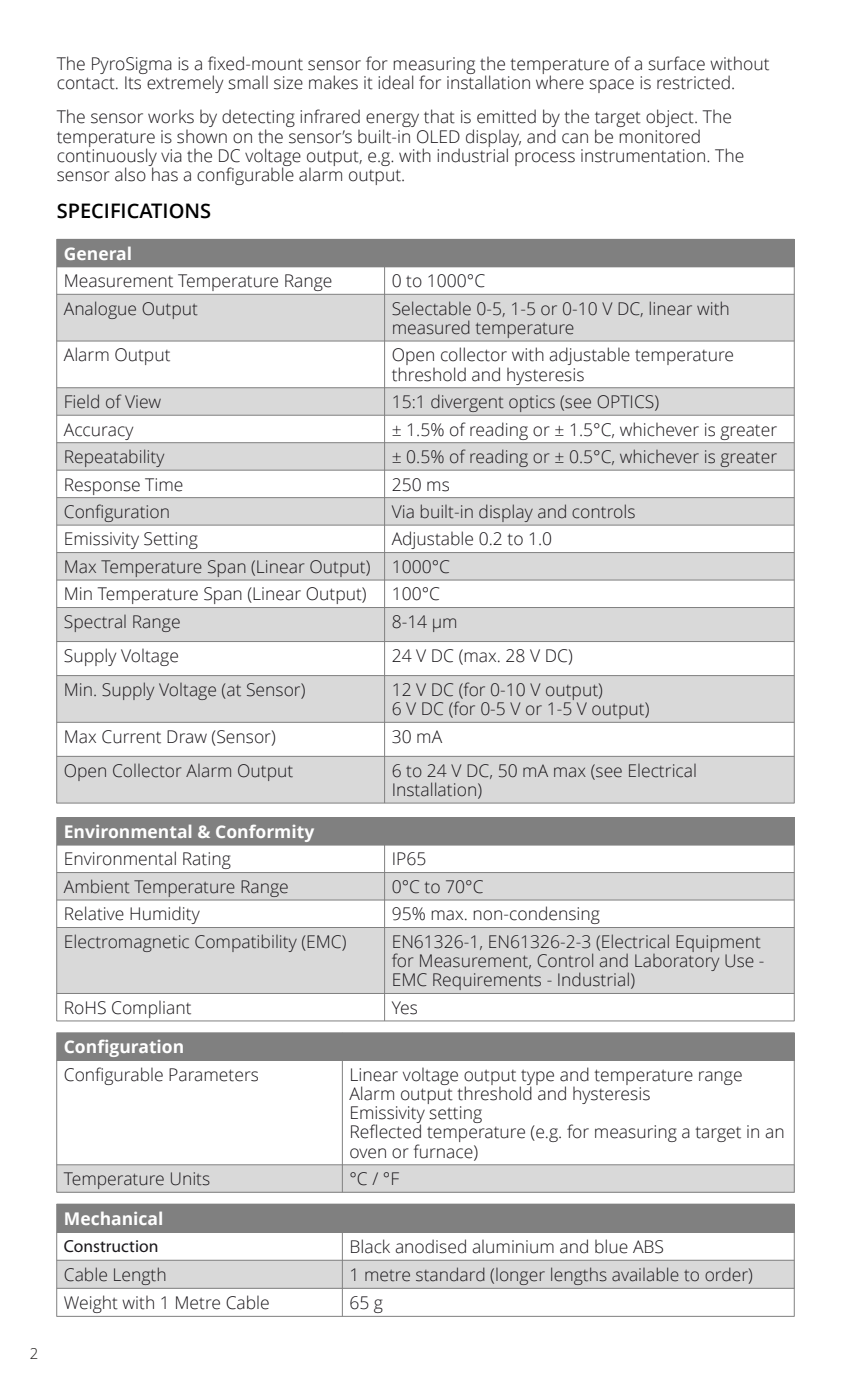
<style>
.page{position:relative;width:851px;height:1382px;background:#fff}
.page>*{position:absolute;margin:0;border:0;box-sizing:border-box;transform-origin:0 0}
.t1{font:600 20px "Open Sans";color:#000}
.t2{font:300 17.5px/19.2px "Open Sans";color:#1a171b}
.t3{font:700 17.5px "Open Sans";color:#fff}
.t4{font:17.5px "Myriad Pro";color:#1a171b}
.t5{font:300 15px "Open Sans";color:#1e1b19}
</style>
<div class="page">
<div style="left:57px;top:239px;width:737px;height:28px;background:#808080"></div>
<svg style="left:57px;top:295px;width:736px;height:508px;fill:#d9d9d9"></svg>
<hr style="left:56px;top:239px;width:1px;height:564px;background:#808080">
<hr style="left:793px;top:239px;width:1px;height:564px;background:#808080">
<hr style="left:384px;top:239px;width:1px;height:564px;background:#808080">
<hr style="left:57px;top:294px;width:737px;height:1px;background:#808080">
<hr style="left:57px;top:341px;width:737px;height:1px;background:#808080">
<hr style="left:57px;top:387px;width:737px;height:1px;background:#808080">
<hr style="left:57px;top:415px;width:737px;height:1px;background:#808080">
<hr style="left:57px;top:442px;width:737px;height:1px;background:#808080">
<hr style="left:57px;top:470px;width:737px;height:1px;background:#808080">
<hr style="left:57px;top:497px;width:737px;height:1px;background:#808080">
<hr style="left:57px;top:525px;width:737px;height:1px;background:#808080">
<hr style="left:57px;top:552px;width:737px;height:1px;background:#808080">
<hr style="left:57px;top:580px;width:737px;height:1px;background:#808080">
<hr style="left:57px;top:607px;width:737px;height:1px;background:#808080">
<hr style="left:57px;top:641px;width:737px;height:1px;background:#808080">
<hr style="left:57px;top:675px;width:737px;height:1px;background:#808080">
<hr style="left:57px;top:722px;width:737px;height:1px;background:#808080">
<hr style="left:57px;top:756px;width:737px;height:1px;background:#808080">
<hr style="left:57px;top:803px;width:737px;height:1px;background:#808080">
<div style="left:57px;top:818px;width:737px;height:27px;background:#808080"></div>
<svg style="left:57px;top:873px;width:736px;height:120px;fill:#d9d9d9"></svg>
<hr style="left:56px;top:817px;width:1px;height:204px;background:#808080">
<hr style="left:793px;top:817px;width:1px;height:204px;background:#808080">
<hr style="left:384px;top:818px;width:1px;height:203px;background:#808080">
<hr style="left:57px;top:817px;width:737px;height:1px;background:#808080">
<hr style="left:57px;top:845px;width:737px;height:1px;background:#808080">
<hr style="left:57px;top:872px;width:737px;height:1px;background:#808080">
<hr style="left:57px;top:900px;width:737px;height:1px;background:#808080">
<hr style="left:57px;top:927px;width:737px;height:1px;background:#808080">
<hr style="left:57px;top:993px;width:737px;height:1px;background:#808080">
<hr style="left:57px;top:1020px;width:737px;height:1px;background:#808080">
<div style="left:57px;top:1204px;width:737px;height:28px;background:#808080"></div>
<div style="left:57px;top:1260px;width:737px;height:28px;background:#d9d9d9"></div>
<hr style="left:56px;top:1204px;width:1px;height:112px;background:#808080">
<hr style="left:793px;top:1204px;width:1px;height:112px;background:#808080">
<hr style="left:342px;top:1204px;width:1px;height:112px;background:#808080">
<hr style="left:57px;top:1232px;width:737px;height:1px;background:#808080">
<hr style="left:57px;top:1260px;width:737px;height:1px;background:#808080">
<hr style="left:57px;top:1288px;width:737px;height:1px;background:#808080">
<hr style="left:57px;top:1316px;width:737px;height:1px;background:#808080">
<div style="left:57px;top:1033px;width:737px;height:27px;background:#808080"></div>
<div style="left:57px;top:1165px;width:737px;height:27px;background:#d9d9d9"></div>
<hr style="left:56px;top:1033px;width:1px;height:159px;background:#808080">
<hr style="left:793px;top:1033px;width:1px;height:159px;background:#808080">
<hr style="left:342px;top:1033px;width:1px;height:159px;background:#808080">
<hr style="left:57px;top:1032px;width:737px;height:1px;background:#808080">
<hr style="left:57px;top:1060px;width:737px;height:1px;background:#808080">
<hr style="left:57px;top:1164px;width:737px;height:1px;background:#808080">
<hr style="left:57px;top:1192px;width:737px;height:1px;background:#808080">
<p class="t5" style="left:30px;top:1347px;width:10px">2</p>
<p class="t2" style="left:57px;top:56px;width:714px">The PyroSigma is a fixed-mount sensor for measuring the temperature of a surface without contact. Its extremely small size makes it ideal for installation where space is restricted.</p>
<p class="t2" style="left:57px;top:109px;width:689px">The sensor works by detecting infrared energy that is emitted by the target object. The temperature is shown on the sensor’s built-in OLED display, and can be monitored continuously via the DC voltage output, e.g. with industrial process instrumentation. The sensor also has a configurable alarm output.</p>
<p class="t1" style="left:57px;top:203px;width:156px">SPECIFICATIONS</p>
<p class="t3" style="left:64px;top:246px;width:70px">General</p>
<p class="t2" style="left:64px;top:273px;width:270px">Measurement Temperature Range</p>
<p class="t2" style="left:391px;top:273px;width:95px">0 to 1000°C</p>
<p class="t2" style="left:64px;top:300px;width:136px">Analogue Output</p>
<p class="t2" style="left:391px;top:300px;width:339px">Selectable 0-5, 1-5 or 0-10 V DC, linear with measured temperature</p>
<p class="t2" style="left:64px;top:347px;width:108px">Alarm Output</p>
<p class="t2" style="left:391px;top:347px;width:344px">Open collector with adjustable temperature threshold and hysteresis</p>
<p class="t2" style="left:64px;top:394px;width:99px">Field of View</p>
<p class="t2" style="left:391px;top:394px;width:269px">15:1 divergent optics (see OPTICS)</p>
<p class="t2" style="left:64px;top:421px;width:71px">Accuracy</p>
<p class="t2" style="left:391px;top:421px;width:387px">± 1.5% of reading or ± 1.5°C, whichever is greater</p>
<p class="t2" style="left:64px;top:449px;width:102px">Repeatability</p>
<p class="t2" style="left:391px;top:449px;width:387px">± 0.5% of reading or ± 0.5°C, whichever is greater</p>
<p class="t2" style="left:64px;top:476px;width:121px">Response Time</p>
<p class="t2" style="left:391px;top:476px;width:60px">250 ms</p>
<p class="t2" style="left:64px;top:504px;width:108px">Configuration</p>
<p class="t2" style="left:391px;top:504px;width:245px">Via built-in display and controls</p>
<p class="t2" style="left:64px;top:531px;width:136px">Emissivity Setting</p>
<p class="t2" style="left:64px;top:527px;width:490px;line-height:27.5px;text-indent:328px">Adjustable 0.2 to 1.0<br>Max Temperature Span (Linear Output) 1000°C<br>Min Temperature Span (Linear Output)</p>
<p class="t2" style="left:391px;top:586px;width:50px">100°C</p>
<p class="t2" style="left:64px;top:614px;width:118px">Spectral Range</p>
<p class="t2" style="left:391px;top:614px;width:68px">8-14 µm</p>
<p class="t2" style="left:64px;top:648px;width:117px">Supply Voltage</p>
<p class="t2" style="left:391px;top:648px;width:183px">24 V DC (max. 28 V DC)</p>
<p class="t2" style="left:64px;top:682px;width:243px">Min. Supply Voltage (at Sensor)</p>
<p class="t2" style="left:391px;top:682px;width:259px">12 V DC (for 0-10 V output)<br>6 V DC (for 0-5 V or 1-5 V output)</p>
<p class="t2" style="left:64px;top:728px;width:213px">Max Current Draw (Sensor)</p>
<p class="t2" style="left:391px;top:728px;width:52px">30 mA</p>
<p class="t2" style="left:64px;top:762px;width:231px">Open Collector Alarm Output</p>
<p class="t2" style="left:391px;top:762px;width:307px">6 to 24 V DC, 50 mA max (see Electrical<br>Installation)</p>
<p class="t3" style="left:64px;top:825px;width:252px">Environmental &amp; Conformity</p>
<p class="t2" style="left:64px;top:851px;width:168px">Environmental Rating</p>
<p class="t2" style="left:391px;top:851px;width:36px">IP65</p>
<p class="t2" style="left:64px;top:879px;width:226px">Ambient Temperature Range</p>
<p class="t2" style="left:391px;top:879px;width:93px">0°C to 70°C</p>
<p class="t2" style="left:64px;top:906px;width:137px">Relative Humidity</p>
<p class="t2" style="left:391px;top:906px;width:210px">95% max. non-condensing</p>
<p class="t2" style="left:64px;top:934px;width:284px">Electromagnetic Compatibility (EMC)</p>
<p class="t2" style="left:391px;top:934px;width:374px">EN61326-1, EN61326-2-3 (Electrical Equipment for Measurement, Control and Laboratory Use -<br>EMC Requirements - Industrial)</p>
<p class="t2" style="left:64px;top:1000px;width:129px">RoHS Compliant</p>
<p class="t2" style="left:391px;top:1000px;width:28px">Yes</p>
<p class="t3" style="left:64px;top:1040px;width:122px">Configuration</p>
<p class="t2" style="left:64px;top:1066px;width:197px">Configurable Parameters</p>
<p class="t2" style="left:349px;top:1066px;width:437px">Linear voltage output type and temperature range Alarm output threshold and hysteresis<br>Emissivity setting<br>Reflected temperature (e.g. for measuring a target in an oven or furnace)</p>
<p class="t2" style="left:64px;top:1171px;width:148px">Temperature Units</p>
<p class="t2" style="left:349px;top:1171px;width:51px">°C / °F</p>
<p class="t3" style="left:64px;top:1211px;width:101px">Mechanical</p>
<p class="t4" style="left:64px;top:1238px;width:96px">Construction</p>
<p class="t2" style="left:349px;top:1238px;width:316px">Black anodised aluminium and blue ABS</p>
<p class="t2" style="left:64px;top:1266px;width:104px">Cable Length</p>
<p class="t2" style="left:349px;top:1266px;width:405px">1 metre standard (longer lengths available to order)</p>
<p class="t2" style="left:64px;top:1294px;width:207px">Weight with 1 Metre Cable</p>
<p class="t2" style="left:349px;top:1294px;width:35px">65 g</p>
</div>
